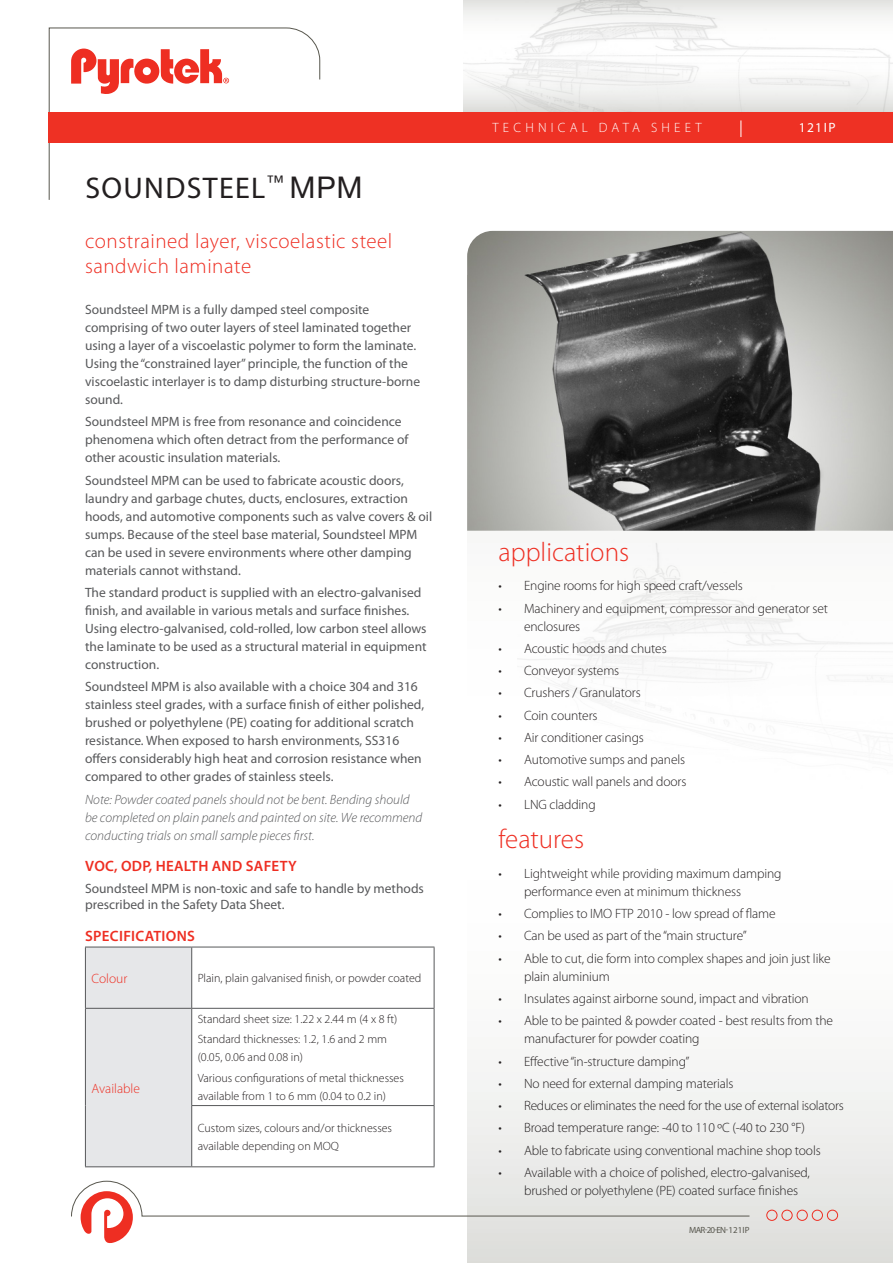
<style>
.page{position:relative;width:893px;height:1263px;background:#fff}
.page>*{position:absolute;margin:0;border:0;box-sizing:border-box;transform-origin:0 0}
.Technical_Data_Sheet{font:30px "Myriad Pro";letter-spacing:.045em;color:#231f20}
.application_features{font:300 27px "Myriad Pro";color:#ee2e22}
.Subheading{font:300 21px/25.2px "Myriad Pro";letter-spacing:.025em;color:#ee2e22}
.VOC__ODP__Heading{font:600 15px "Myriad Pro";letter-spacing:.02em;color:#ee2e22}
.t1{font:13.5px/18px "Myriad Pro";color:#57585a}
.t2{font:300 13.5px/18px "Myriad Pro";letter-spacing:-.01em;color:#231f20}
.t3{font:italic 300 13.5px/18px "Myriad Pro";color:#57585a}
.t4{font:300 13.5px "Myriad Pro";letter-spacing:.31em;color:#fff}
.Table_Cell_headings{font:300 13.5px "Myriad Pro";color:#ee2e22}
.t5{font:13.5px "Myriad Pro";letter-spacing:.105em;color:#fff}
.Body_Text{font:300 12px/18px "Myriad Pro";color:#231f20}
.t6{font:9px "Myriad Pro";letter-spacing:-.03em;color:#58574e}
.s1{font-family:"Helvetica Neue"}
</style>
<div class="page">
<img style="left:464px;top:0;width:429px;height:112px">
<svg style="left:467px;top:1060px;width:426px;height:203px"></svg>
<img style="left:517px;top:542px;width:376px;height:154px">
<svg style="left:48px;top:27px;width:272px;height:173px"></svg>
<svg style="left:71px;top:49px;width:158px;height:46px"></svg>
<div style="left:49px;top:112px;width:844px;height:31px;background:#ee3124"></div>
<svg style="left:740px;top:120px;width:1px;height:17px"></svg>
<svg style="left:71px;top:1180px;width:679px;height:63px"></svg>
<div style="left:782px;top:1210px;width:10px;height:11px;border:1px solid #ee2e22;border-radius:50%"></div>
<div style="left:797px;top:1210px;width:11px;height:11px;border:1px solid #ee2e22;border-radius:50%"></div>
<div style="left:812px;top:1210px;width:11px;height:11px;border:1px solid #ee2e22;border-radius:50%"></div>
<div style="left:827px;top:1210px;width:11px;height:11px;border:1px solid #ee2e22;border-radius:50%"></div>
<div style="left:766px;top:1210px;width:11px;height:11px;border:1px solid #ee2e22;border-radius:50%"></div>
<div style="left:86px;top:948px;width:105px;height:218px;background:#e6e7e9"></div>
<hr style="left:85px;top:1008px;width:107px;height:1px;background:#57585a">
<hr style="left:192px;top:1008px;width:242px;height:1px;background:#57585a">
<hr style="left:191px;top:1105px;width:243px;height:1px;background:#57585a">
<hr style="left:192px;top:947px;width:242px;height:1px;background:#57585a">
<hr style="left:434px;top:947px;width:1px;height:61px;background:#57585a">
<hr style="left:434px;top:1009px;width:1px;height:96px;background:#57585a">
<hr style="left:434px;top:1106px;width:1px;height:60px;background:#57585a">
<hr style="left:192px;top:1166px;width:242px;height:1px;background:#57585a">
<hr style="left:85px;top:947px;width:107px;height:1px;background:#57585a">
<hr style="left:85px;top:947px;width:1px;height:61px;background:#57585a">
<hr style="left:191px;top:947px;width:1px;height:61px;background:#57585a">
<hr style="left:85px;top:1009px;width:1px;height:96px;background:#57585a">
<hr style="left:191px;top:1009px;width:1px;height:96px;background:#57585a">
<hr style="left:85px;top:1105px;width:1px;height:61px;background:#57585a">
<hr style="left:191px;top:1106px;width:1px;height:60px;background:#57585a">
<hr style="left:85px;top:1166px;width:107px;height:1px;background:#57585a">
<img style="left:467px;top:231px;width:426px;height:300px">
<p class="Technical_Data_Sheet" style="left:85px;top:169px;width:279px">SOUNDSTEEL<sup>™</sup> <span class="s1">MPM</span></p>
<p class="Subheading" style="left:85px;top:228px;width:309px">constrained layer, viscoelastic steel sandwich laminate</p>
<p class="t1" style="left:85px;top:300px;width:337px">Soundsteel MPM is a fully damped steel composite comprising of two outer layers of steel laminated together using a layer of a viscoelastic polymer to form the laminate.<br>Using the “constrained layer” principle, the function of the viscoelastic interlayer is to damp disturbing structure-borne sound.</p>
<p class="t1" style="left:85px;top:413px;width:325px">Soundsteel MPM is free from resonance and coincidence phenomena which often detract from the performance of other acoustic insulation materials.</p>
<p class="t1" style="left:85px;top:471px;width:349px">Soundsteel MPM can be used to fabricate acoustic doors, laundry and garbage chutes, ducts, enclosures, extraction hoods, and automotive components such as valve covers &amp; oil sumps. Because of the steel base material, Soundsteel MPM can be used in severe environments where other damping materials cannot withstand.</p>
<p class="t1" style="left:85px;top:583px;width:343px">The standard product is supplied with an electro-galvanised finish, and available in various metals and surface finishes.<br>Using electro-galvanised, cold-rolled, low carbon steel allows the laminate to be used as a structural material in equipment construction.</p>
<p class="t1" style="left:85px;top:677px;width:341px">Soundsteel MPM is also available with a choice 304 and 316 stainless steel grades, with a surface finish of either polished, brushed or polyethylene (PE) coating for additional scratch resistance. When exposed to harsh environments, SS316 offers considerably high heat and corrosion resistance when compared to other grades of stainless steels.</p>
<p class="t3" style="left:85px;top:790px;width:339px">Note: Powder coated panels should not be bent. Bending should be completed on plain panels and painted on site. We recommend conducting trials on small sample pieces first.</p>
<p class="VOC__ODP__Heading" style="left:85px;top:856px;width:213px">VOC, ODP, HEALTH AND SAFETY</p>
<p class="t1" style="left:85px;top:880px;width:340px;line-height:16.2px">Soundsteel MPM is non-toxic and safe to handle by methods prescribed in the Safety Data Sheet.</p>
<p class="VOC__ODP__Heading" style="left:85px;top:926px;width:111px">SPECIFICATIONS</p>
<p class="Table_Cell_headings" style="left:91px;top:970px;width:37px">Colour</p>
<p class="Body_Text" style="left:198px;top:969px;width:225px">Plain, plain galvanised finish, or powder coated</p>
<p class="Table_Cell_headings" style="left:91px;top:1080px;width:50px">Available</p>
<p class="Body_Text" style="left:198px;top:1010px;width:201px">Standard sheet size: 1.22 x 2.44 m (4 x 8 ft)</p>
<p class="Body_Text" style="left:198px;top:1030px;width:191px">Standard thicknesses: 1.2, 1.6 and 2 mm (0.05, 0.06 and 0.08 in)</p>
<p class="Body_Text" style="left:198px;top:1068px;width:208px">Various configurations of metal thicknesses available from 1 to 6 mm (0.04 to 0.2 in)</p>
<p class="Body_Text" style="left:198px;top:1118px;width:196px">Custom sizes, colours and/or thicknesses available depending on MOQ</p>
<p class="t4" style="left:492px;top:119px;width:211px">TECHNICAL DATA SHEET</p>
<p class="t5" style="left:799px;top:119px;width:38px">121IP</p>
<p class="application_features" style="left:499px;top:535px;width:132px">applications</p>
<p class="t2" style="left:499px;top:577px;width:246px">• Engine rooms for high speed craft/vessels</p>
<p class="t2" style="left:524px;top:599px;width:305px;text-indent:-26px">• Machinery and equipment, compressor and generator set enclosures</p>
<p class="t2" style="left:499px;top:639px;width:170px">• Acoustic hoods and chutes</p>
<p class="t2" style="left:499px;top:661px;width:122px">• Conveyor systems</p>
<p class="t2" style="left:499px;top:684px;width:144px">• Crushers / Granulators</p>
<p class="t2" style="left:499px;top:706px;width:100px">• Coin counters</p>
<p class="t2" style="left:499px;top:728px;width:147px">• Air conditioner casings</p>
<p class="t2" style="left:499px;top:750px;width:188px">• Automotive sumps and panels</p>
<p class="t2" style="left:499px;top:773px;width:189px">• Acoustic wall panels and doors</p>
<p class="t2" style="left:499px;top:795px;width:99px">• LNG cladding</p>
<p class="application_features" style="left:499px;top:823px;width:87px">features</p>
<p class="t2" style="left:524px;top:864px;width:259px;text-indent:-26px">• Lightweight while providing maximum damping performance even at minimum thickness</p>
<p class="t2" style="left:499px;top:904px;width:279px">• Complies to IMO FTP 2010 - low spread of flame</p>
<p class="t2" style="left:499px;top:927px;width:250px">• Can be used as part of the “main structure”</p>
<p class="t2" style="left:524px;top:949px;width:308px;text-indent:-26px">• Able to cut, die form into complex shapes and join just like plain aluminium</p>
<p class="t2" style="left:499px;top:989px;width:312px">• Insulates against airborne sound, impact and vibration</p>
<p class="t2" style="left:524px;top:1011px;width:310px;text-indent:-26px">• Able to be painted &amp; powder coated - best results from the manufacturer for powder coating</p>
<p class="t2" style="left:499px;top:1052px;width:192px">• Effective “in-structure damping”</p>
<p class="t2" style="left:499px;top:1074px;width:236px">• No need for external damping materials</p>
<p class="t2" style="left:499px;top:1096px;width:347px">• Reduces or eliminates the need for the use of external isolators</p>
<p class="t2" style="left:499px;top:1118px;width:308px">• Broad temperature range: -40 to 110 ºC (-40 to 230 °F)</p>
<p class="t2" style="left:499px;top:1141px;width:324px">• Able to fabricate using conventional machine shop tools</p>
<p class="t2" style="left:524px;top:1163px;width:287px;text-indent:-26px">• Available with a choice of polished, electro-galvanised, brushed or polyethylene (PE) coated surface finishes</p>
<p class="t6" style="left:689px;top:1224px;width:62px">Mar-20-EN-121IP</p>
</div>
